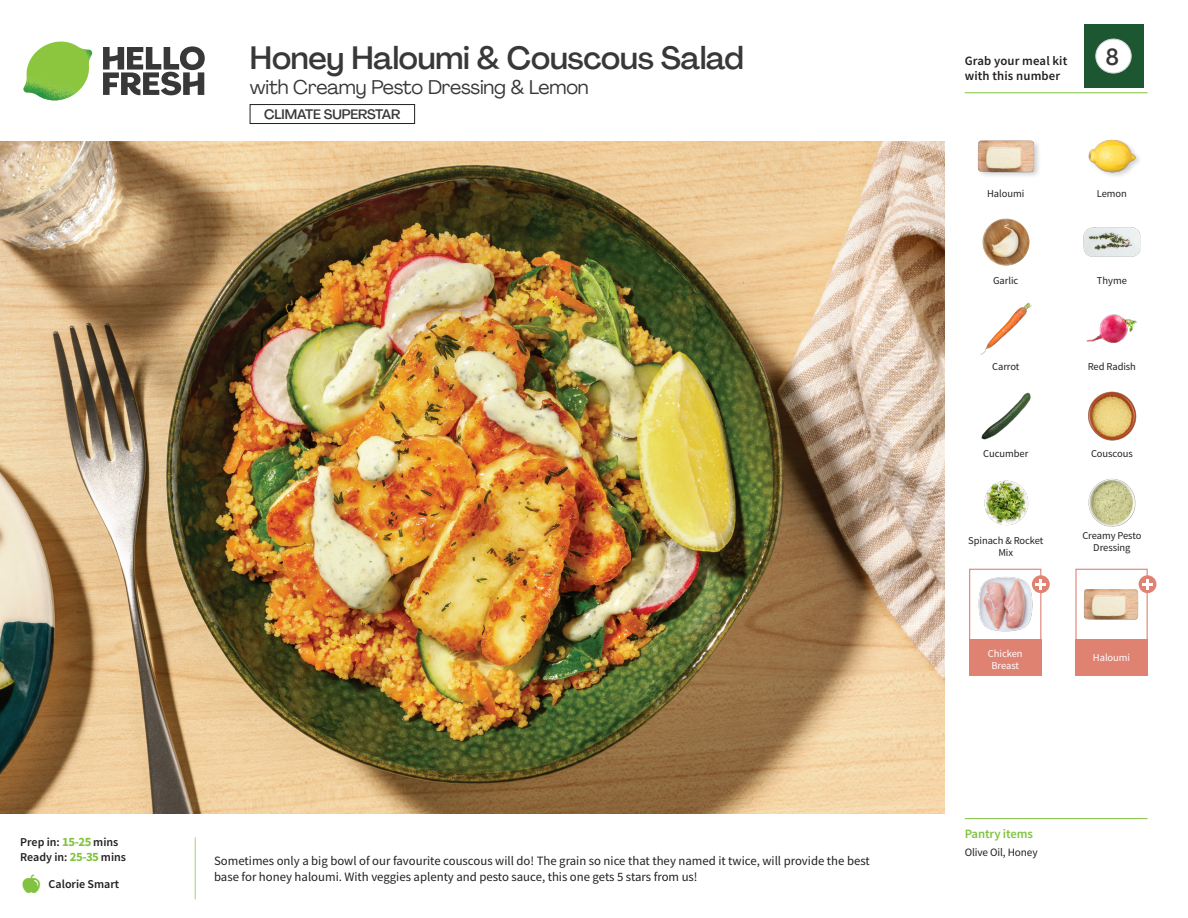
<style>
.page{position:relative;width:1188px;height:918px;background:#fff}
.page>*{position:absolute;margin:0;border:0;box-sizing:border-box;transform-origin:0 0}
._15_Titel_UK{font:500 31.5px "Agrandir";letter-spacing:-.01em;color:#383839}
._002_Label_Nr{font:500 22.8px "Agrandir";color:#383839;scale:.94 1}
._15_Titel_UK-2{font:19.5px "Agrandir";letter-spacing:-.01em;color:#383839}
.t1{font:500 13.5px "Agrandir";letter-spacing:-.01em;color:#383839}
.Step_6_Text_AU{font:12.75px/16.5px "Source Sans Pro";color:#231f20}
.t2{font:600 12.75px/15px "Source Sans Pro";letter-spacing:.01em;color:#231f20}
._04_Headers_Front{font:600 12.75px "Source Sans Pro";letter-spacing:-.01em;color:#81c340}
._04_Intro{font:600 12px "Source Sans Pro";color:#231f20}
._05_Pantry{font:11.25px "Source Sans Pro";letter-spacing:-.01em;color:#231f20}
._18_FRONT_ingredients{font:10.5px/12px "Source Sans Pro";letter-spacing:-.005em;color:#231f20;text-align:center}
._18_FRONT_ingredients-2{font:10.5px/12px "Source Sans Pro";letter-spacing:-.005em;color:#fff;text-align:center}
.s1{font-weight:700;font-size:12.75px;color:#81c340}
</style>
<div class="page">
<svg style="left:103px;top:46px;width:102px;height:49px"></svg>
<img style="left:23px;top:42px;width:69px;height:59px">
<img style="left:0;top:142px;width:945px;height:672px">
<div style="left:1075px;top:569px;width:73px;height:72px;border:1px solid #df8272"></div>
<div style="left:1075px;top:639px;width:73px;height:36px;background:#df8272"></div>
<div style="left:969px;top:639px;width:72px;height:36px;background:#df8272"></div>
<img style="left:1083px;top:582px;width:56px;height:38px">
<div style="left:969px;top:569px;width:72px;height:72px;border:1px solid #df8272"></div>
<img style="left:978px;top:577px;width:56px;height:55px">
<div style="left:1032px;top:575px;width:18px;height:18px;background:#df8272;border-radius:50%"></div>
<svg style="left:1036px;top:579px;width:10px;height:11px"></svg>
<div style="left:1139px;top:575px;width:17px;height:18px;background:#df8272;border-radius:50%"></div>
<svg style="left:1142px;top:579px;width:11px;height:11px"></svg>
<img style="left:1086px;top:314px;width:51px;height:29px">
<img style="left:1088px;top:391px;width:49px;height:50px">
<img style="left:981px;top:392px;width:50px;height:48px">
<img style="left:984px;top:480px;width:45px;height:46px">
<img style="left:980px;top:302px;width:52px;height:53px">
<img style="left:982px;top:218px;width:48px;height:48px">
<img style="left:1083px;top:227px;width:58px;height:30px">
<div style="left:977px;top:139px;width:64px;height:40px;background:#231f20;opacity:.2"></div>
<img style="left:977px;top:139px;width:57px;height:40px">
<img style="left:1088px;top:139px;width:51px;height:37px">
<img style="left:1088px;top:478px;width:48px;height:49px">
<hr style="left:965px;top:818px;width:183px;height:1px;background:#81c340">
<hr style="left:965px;top:92px;width:183px;height:1px;background:#81c340">
<div style="left:1084px;top:24px;width:59px;height:64px;background:#1d5732"></div>
<div style="left:1096px;top:39px;width:35px;height:34px;background:#fff;border-radius:50%"></div>
<div style="left:1096px;top:39px;width:35px;height:34px;border:1px solid #d1d2d4;border-radius:50%"></div>
<div style="left:250px;top:104px;width:165px;height:20px;border:1px solid #231f20"></div>
<p class="_15_Titel_UK" style="left:250px;top:39px;width:496px">Honey Haloumi &amp; Couscous Salad</p>
<p class="_15_Titel_UK-2" style="left:250px;top:75px;width:340px">with Creamy Pesto Dressing &amp; Lemon</p>
<p class="t1" style="left:264px;top:106px;width:138px">CLIMATE SUPERSTAR</p>
<p class="_04_Intro" style="left:20px;top:834px;width:100px">Prep in: <span class="s1">15-25</span> mins</p>
<p class="_04_Intro" style="left:20px;top:849px;width:107px">Ready in: <span class="s1">25-35</span> mins</p>
<p class="_04_Intro" style="left:49px;top:876px;width:72px">Calorie Smart</p>
<p class="Step_6_Text_AU" style="left:214px;top:852px;width:657px">Sometimes only a big bowl of our favourite couscous will do! The grain so nice that they named it twice, will provide the best base for honey haloumi. With veggies aplenty and pesto sauce, this one gets 5 stars from us!</p>
<p class="t2" style="left:965px;top:53px;width:104px">Grab your meal kit with this number</p>
<p class="_002_Label_Nr" style="left:1106px;top:43px;width:15px">8</p>
<p class="_18_FRONT_ingredients" style="left:987px;top:188px;width:39px">Haloumi</p>
<p class="_18_FRONT_ingredients" style="left:1097px;top:188px;width:32px">Lemon</p>
<p class="_18_FRONT_ingredients" style="left:993px;top:274px;width:27px">Garlic</p>
<p class="_18_FRONT_ingredients" style="left:1097px;top:274px;width:31px">Thyme</p>
<p class="_18_FRONT_ingredients" style="left:992px;top:360px;width:29px">Carrot</p>
<p class="_18_FRONT_ingredients" style="left:1088px;top:360px;width:50px">Red Radish</p>
<p class="_18_FRONT_ingredients" style="left:983px;top:448px;width:47px">Cucumber</p>
<p class="_18_FRONT_ingredients" style="left:1091px;top:448px;width:43px">Couscous</p>
<p class="_18_FRONT_ingredients" style="left:968px;top:534px;width:77px">Spinach &amp; Rocket<br>Mix</p>
<p class="_18_FRONT_ingredients" style="left:1082px;top:530px;width:61px">Creamy Pesto<br>Dressing</p>
<p class="_18_FRONT_ingredients-2" style="left:988px;top:648px;width:36px">Chicken<br>Breast</p>
<p class="_18_FRONT_ingredients-2" style="left:1093px;top:651px;width:39px">Haloumi</p>
<p class="_04_Headers_Front" style="left:965px;top:826px;width:70px">Pantry items</p>
<p class="_05_Pantry" style="left:965px;top:845px;width:75px">Olive Oil, Honey</p>
</div>
